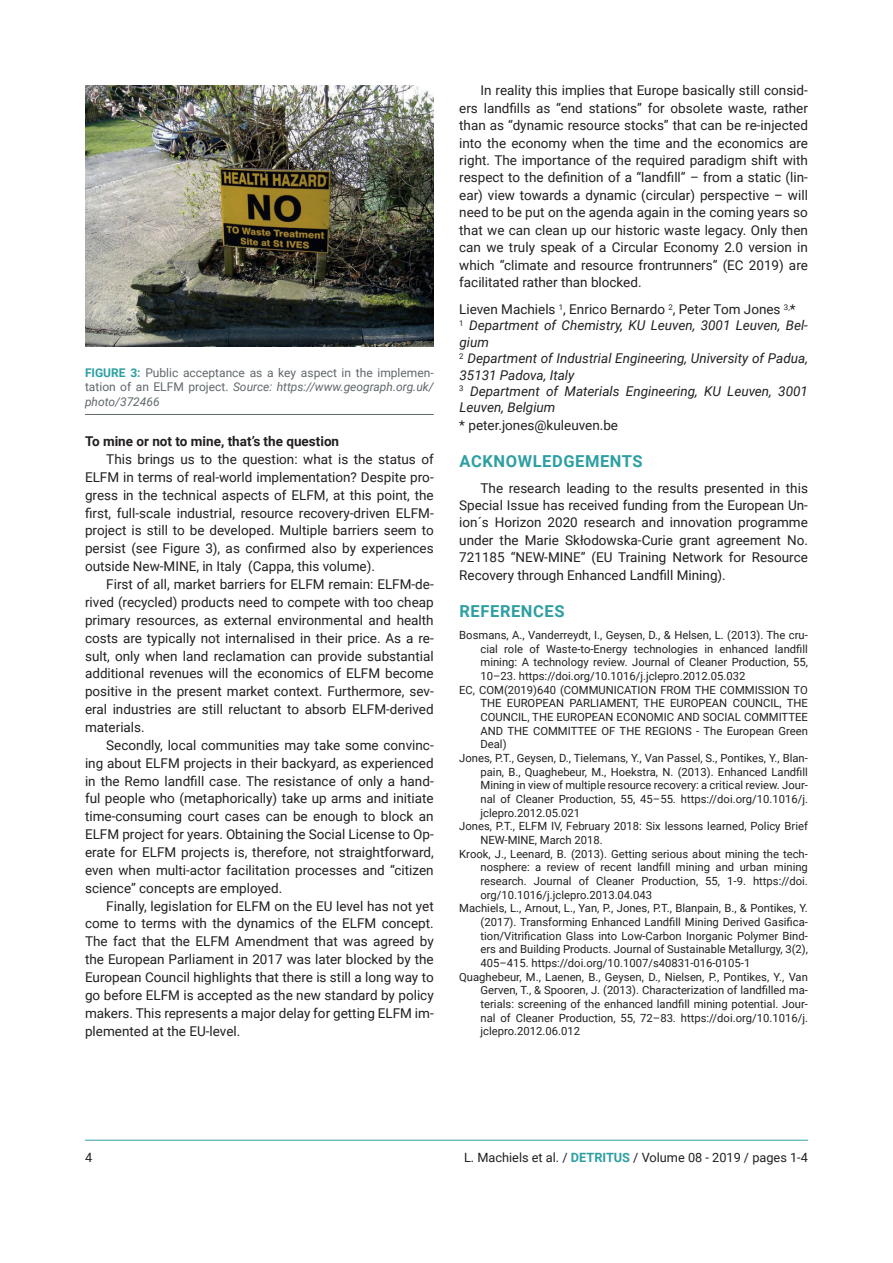
<style>
.page{position:relative;width:893px;height:1263px;background:#fff}
.page>*{position:absolute;margin:0;border:0;box-sizing:border-box;transform-origin:0 0}
.t1{font:700 16.5px "Roboto";letter-spacing:.035em;color:#2d9fa2}
.t2{font:13.5px/17.9px "Roboto";color:#231f20;text-align:justify}
.t3{font:italic 13.5px/16.4px "Roboto";color:#231f20}
.t4{font:700 13.5px "Roboto";color:#231f20}
.t5{font:12.75px "Roboto";color:#231f20}
.t6{font:12px/14.4px "Roboto";color:#5f686b;text-align:justify}
.t7{font:11.25px "Roboto";color:#231f20}
.s1{font-weight:700;color:#2d9fa2}
.s2{font-style:italic}
.s3{font-style:normal}
</style>
<div class="page">
<hr style="left:85px;top:1140px;width:723px;height:1px;background:#2d9fa2">
<img style="left:85px;top:85px;width:349px;height:262px">
<hr style="left:85px;top:414px;width:349px;height:1px;background:#5f686b">
<p class="t6" style="left:85px;top:365px;width:350px"><span class="s1">FIGURE 3:</span> Public acceptance as a key aspect in the implemen&shy;tation of an ELFM project. <span class="s2">Source: https://www.geograph.org.uk/ photo/372466</span></p>
<p class="t4" style="left:85px;top:432px;width:256px">To mine or not to mine, that’s the question</p>
<p class="t2" style="left:85px;top:450px;width:350px;text-indent:21px">This brings us to the question: what is the status of ELFM in terms of real-world implementation? Despite pro&shy;gress in the technical aspects of ELFM, at this point, the first, full-scale industrial, resource recovery-driven ELFM&shy;project is still to be developed. Multiple barriers seem to persist (see Figure 3), as confirmed also by experiences outside New-MINE, in Italy (Cappa, this volume).</p>
<p class="t2" style="left:85px;top:575px;width:350px;text-indent:21px">First of all, market barriers for ELFM remain: ELFM-de&shy;rived (recycled) products need to compete with too cheap primary resources, as external environmental and health costs are typically not internalised in their price. As a re&shy;sult, only when land reclamation can provide substantial additional revenues will the economics of ELFM become positive in the present market context. Furthermore, sev&shy;eral industries are still reluctant to absorb ELFM-derived materials.</p>
<p class="t2" style="left:85px;top:736px;width:350px;text-indent:21px">Secondly, local communities may take some convinc&shy;ing about ELFM projects in their backyard, as experienced in the Remo landfill case. The resistance of only a hand&shy;ful people who (metaphorically) take up arms and initiate time-consuming court cases can be enough to block an ELFM project for years. Obtaining the Social License to Op&shy;erate for ELFM projects is, therefore, not straightforward, even when multi-actor facilitation processes and “citizen science” concepts are employed.</p>
<p class="t2" style="left:85px;top:896px;width:350px;text-indent:21px">Finally, legislation for ELFM on the EU level has not yet come to terms with the dynamics of the ELFM concept.<br>The fact that the ELFM Amendment that was agreed by the European Parliament in 2017 was later blocked by the European Council highlights that there is still a long way to go before ELFM is accepted as the new standard by policy makers. This represents a major delay for getting ELFM im&shy;plemented at the EU-level.</p>
<p class="t2" style="left:459px;top:81px;width:350px;line-height:17.4px;text-indent:21px">In reality this implies that Europe basically still consid&shy;ers landfills as “end stations” for obsolete waste, rather than as “dynamic resource stocks” that can be re-injected into the economy when the time and the economics are right. The importance of the required paradigm shift with respect to the definition of a “landfill” – from a static (lin&shy;ear) view towards a dynamic (circular) perspective – will need to be put on the agenda again in the coming years so that we can clean up our historic waste legacy. Only then can we truly speak of a Circular Economy 2.0 version in which “climate and resource frontrunners” (EC 2019) are facilitated rather than blocked.</p>
<p class="t3" style="left:459px;top:301px;width:350px"><span class="s3">Lieven Machiels</span> <sup>1</sup><span class="s3">, Enrico Bernardo</span> <sup>2</sup><span class="s3">, Peter Tom Jones</span> <sup>3,</sup><span class="s3">*<br></span><sup>1</sup> Department of Chemistry, KU Leuven, 3001 Leuven, Bel&shy;gium<br><sup>2</sup> Department of Industrial Engineering, University of Padua, 35131 Padova, Italy<br><sup>3</sup> Department of Materials Engineering, KU Leuven, 3001<br>Leuven, Belgium</p>
<p class="t2" style="left:459px;top:415px;width:160px">* peter.jones@kuleuven.be</p>
<p class="t1" style="left:460px;top:449px;width:185px">ACKNOWLEDGEMENTS</p>
<p class="t2" style="left:459px;top:479px;width:350px;line-height:17.4px;text-indent:21px">The research leading to the results presented in this Special Issue has received funding from the European Un&shy;ion´s Horizon 2020 research and innovation programme under the Marie Skłodowska-Curie grant agreement No.<br>721185 “NEW-MINE” (EU Training Network for Resource Recovery through Enhanced Landfill Mining).</p>
<p class="t1" style="left:460px;top:599px;width:107px">REFERENCES</p>
<p class="t7" style="left:459px;top:627px;width:350px">Bosmans, A., Vanderreydt, I., Geysen, D., &amp; Helsen, L. (2013). The cru-</p>
<p class="t7" style="left:480px;top:641px;width:329px">cial role of Waste-to-Energy technologies in enhanced landfill</p>
<p class="t7" style="left:480px;top:654px;width:329px">mining: A technology review. Journal of Cleaner Production, 55,</p>
<p class="t7" style="left:480px;top:668px;width:266px">10–23. https://doi.org/10.1016/j.jclepro.2012.05.032</p>
<p class="t7" style="left:459px;top:682px;width:350px">EC, COM(2019)640 (COMMUNICATION FROM THE COMMISSION TO</p>
<p class="t7" style="left:480px;top:695px;width:329px">THE EUROPEAN PARLIAMENT, THE EUROPEAN COUNCIL, THE</p>
<p class="t7" style="left:480px;top:709px;width:329px">COUNCIL, THE EUROPEAN ECONOMIC AND SOCIAL COMMITTEE</p>
<p class="t7" style="left:480px;top:723px;width:329px">AND THE COMMITTEE OF THE REGIONS - The European Green</p>
<p class="t7" style="left:480px;top:736px;width:28px">Deal)</p>
<p class="t7" style="left:459px;top:750px;width:350px">Jones, P.T., Geysen, D., Tielemans, Y., Van Passel, S., Pontikes, Y., Blan-</p>
<p class="t7" style="left:480px;top:764px;width:329px">pain, B., Quaghebeur, M., Hoekstra, N. (2013). Enhanced Landfill</p>
<p class="t7" style="left:480px;top:777px;width:329px">Mining in view of multiple resource recovery: a critical review. Jour-</p>
<p class="t7" style="left:480px;top:791px;width:329px">nal of Cleaner Production, 55, 45–55. https://doi.org/10.1016/j.</p>
<p class="t7" style="left:480px;top:805px;width:101px">jclepro.2012.05.021</p>
<p class="t7" style="left:459px;top:818px;width:350px">Jones, P.T., ELFM IV, February 2018: Six lessons learned, Policy Brief</p>
<p class="t7" style="left:480px;top:832px;width:124px">NEW-MINE, March 2018.</p>
<p class="t7" style="left:459px;top:846px;width:350px">Krook, J., Leenard, B. (2013). Getting serious about mining the tech-</p>
<p class="t7" style="left:480px;top:859px;width:329px">nosphere: a review of recent landfill mining and urban mining</p>
<p class="t7" style="left:480px;top:873px;width:329px">research. Journal of Cleaner Production, 55, 1-9. https://doi.</p>
<p class="t7" style="left:480px;top:887px;width:173px">org/10.1016/j.jclepro.2013.04.043</p>
<p class="t7" style="left:459px;top:900px;width:350px">Machiels, L., Arnout, L., Yan, P., Jones, P.T., Blanpain, B., &amp; Pontikes, Y.</p>
<p class="t7" style="left:480px;top:914px;width:329px">(2017). Transforming Enhanced Landfill Mining Derived Gasifica-</p>
<p class="t7" style="left:480px;top:928px;width:329px">tion/Vitrification Glass into Low-Carbon Inorganic Polymer Bind-</p>
<p class="t7" style="left:480px;top:941px;width:329px">ers and Building Products. Journal of Sustainable Metallurgy, 3(2),</p>
<p class="t7" style="left:480px;top:955px;width:271px">405–415. https://doi.org/10.1007/s40831-016-0105-1</p>
<p class="t7" style="left:459px;top:969px;width:350px">Quaghebeur, M., Laenen, B., Geysen, D., Nielsen, P., Pontikes, Y., Van</p>
<p class="t7" style="left:480px;top:982px;width:329px">Gerven, T., &amp; Spooren, J. (2013). Characterization of landfilled ma-</p>
<p class="t7" style="left:480px;top:996px;width:329px">terials: screening of the enhanced landfill mining potential. Jour-</p>
<p class="t7" style="left:480px;top:1010px;width:329px">nal of Cleaner Production, 55, 72–83. https://doi.org/10.1016/j.</p>
<p class="t7" style="left:480px;top:1023px;width:101px">jclepro.2012.06.012</p>
<p class="t5" style="left:85px;top:1148px;width:9px">4</p>
<p class="t5" style="left:464px;top:1148px;width:345px">L. Machiels et al. / <span class="s1">DETRITUS</span> / Volume 08 - 2019 / pages 1-4</p>
</div>
